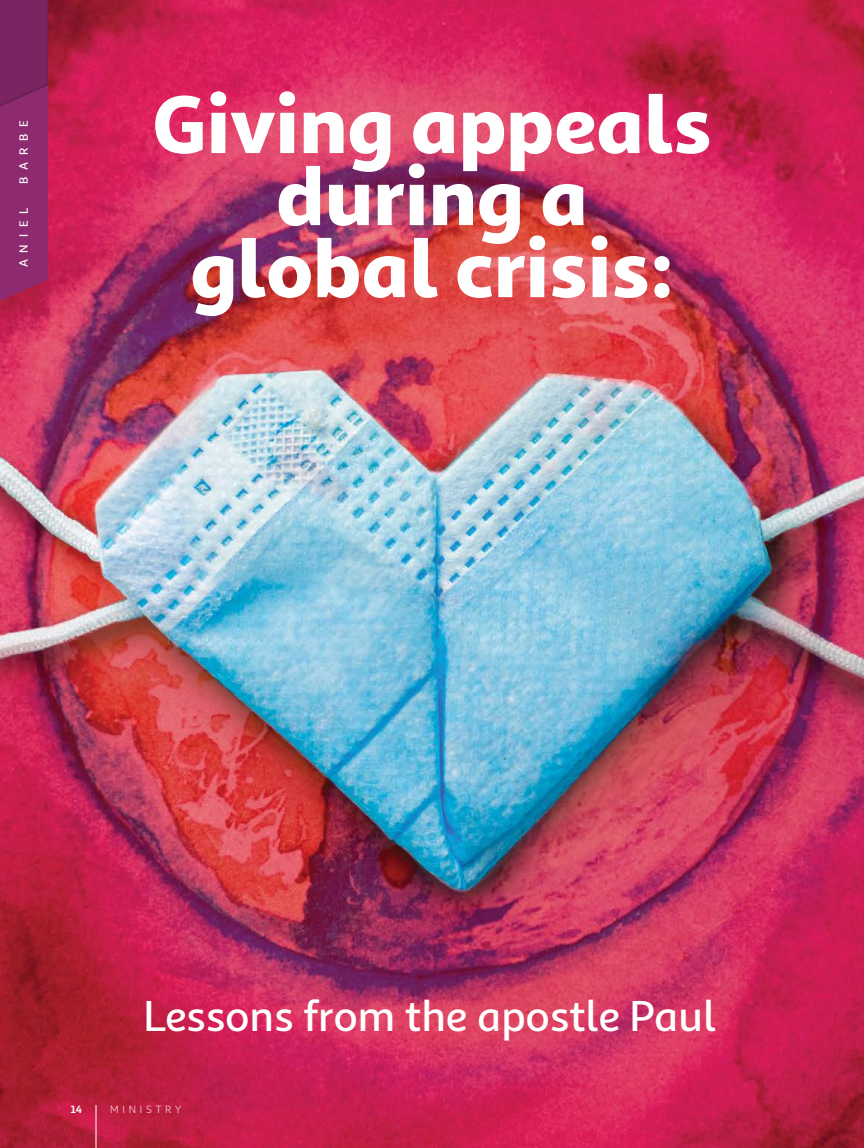
<style>
.page{position:relative;width:864px;height:1148px;background:#fff}
.page>*{position:absolute;margin:0;border:0;box-sizing:border-box;transform-origin:0 0}
.t1{font:900 82.2px/72px "Sana Sans Alt";letter-spacing:-.005em;color:#fff;text-align:center}
.t2{font:500 43.5px "Sana Sans Alt";letter-spacing:-.005em;color:#fff}
.t3{font:500 12px "Sana Sans Alt";letter-spacing:.565em;color:#fff}
.t4{font:10.5px "Sana Sans Alt";letter-spacing:.36em;color:#fff}
.t5{font:700 10.5px "Sana Sans Alt";color:#fff}
</style>
<div class="page">
<img style="left:0;top:0;width:864px;height:1148px">
<hr style="left:96px;top:1104px;width:1px;height:44px;background:#fff">
<div style="left:0;top:0;width:62px;height:226px;background:#000;opacity:.1"></div>
<div style="left:0;top:0;width:48px;height:225px;background:#7a2561"></div>
<div style="left:0;top:70px;width:48px;height:250px;background:#000;opacity:.1"></div>
<p class="t3" style="left:16px;top:184px;width:65px;rotate:-90deg">BARBE</p>
<p class="t3" style="left:16px;top:267px;width:61px;rotate:-90deg">ANIEL</p>
<p class="t1" style="left:152px;top:88px;width:561px">Giving appeals during a global crisis:</p>
<p class="t2" style="left:143px;top:988px;width:574px">Lessons from the apostle Paul</p>
<p class="t5" style="left:71px;top:1102px;width:13px">14</p>
<p class="t4" style="left:110px;top:1102px;width:72px">MINISTRY</p>
</div>
